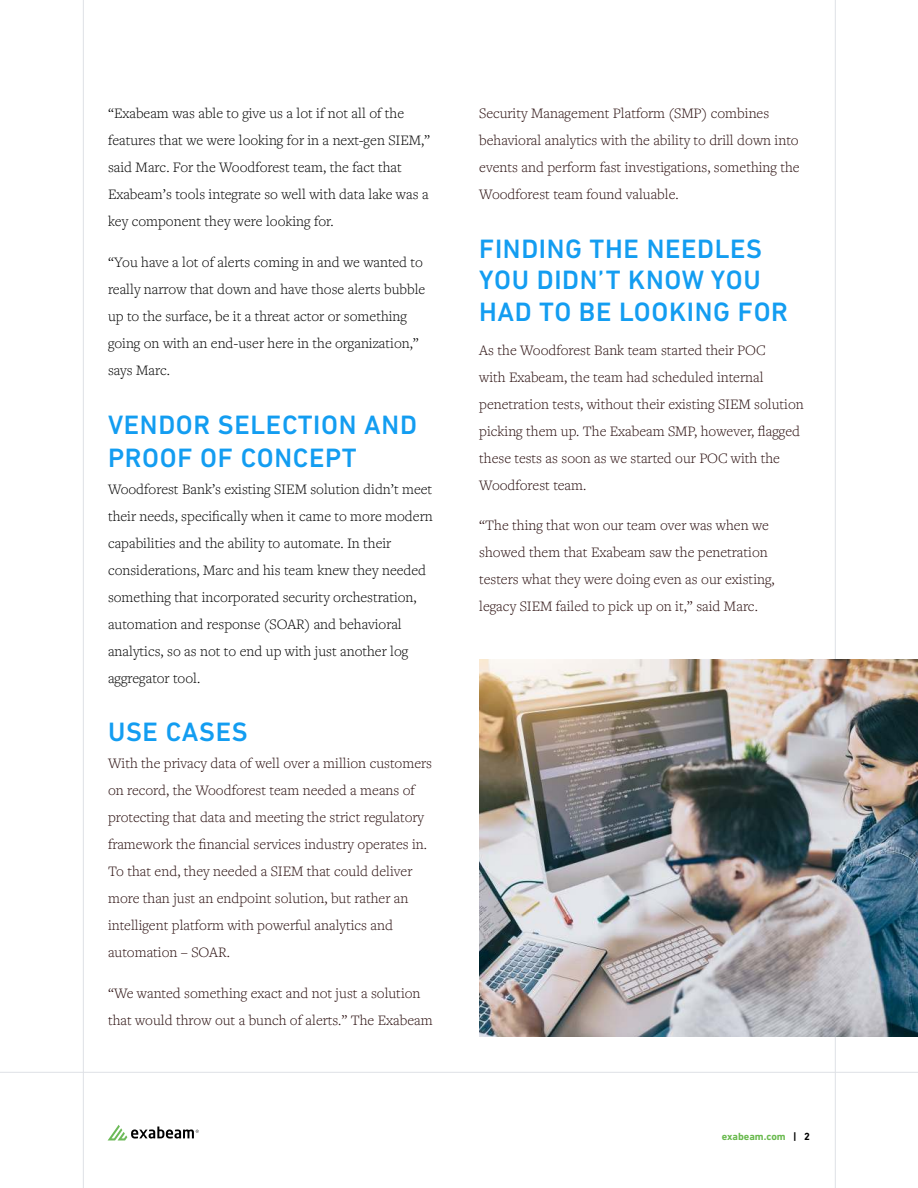
<style>
.page{position:relative;width:918px;height:1188px;background:#fff}
.page>*{position:absolute;margin:0;border:0;box-sizing:border-box;transform-origin:0 0}
.t1{font:500 27px/31.5px "DIN Next LT Pro";letter-spacing:.025em;color:#139df1}
.t2{font:300 15px/27px "Freight Text Pro";color:#2a0f0f}
.t3{font:300 15px/27px "Freight Text Pro";color:#000}
.t4{font:700 10.5px "DIN Next LT Pro";color:#6aba4f}
.s1{color:#000}
</style>
<div class="page">
<hr style="left:83px;top:0;width:1px;height:1188px;background:#dfe1e6">
<hr style="left:835px;top:0;width:1px;height:1188px;background:#dfe1e6">
<hr style="left:0;top:1072px;width:918px;height:1px;background:#dfe1e6">
<img style="left:479px;top:660px;width:439px;height:377px">
<svg style="left:108px;top:1125px;width:91px;height:15px"></svg>
<p class="t3" style="left:108px;top:102px;width:324px">“Exabeam was able to give us a lot if not all of the features that we were looking for in a next-gen SIEM,” said Marc. For the Woodforest team, the fact that Exabeam’s tools integrate so well with data lake was a key component they were looking for.</p>
<p class="t3" style="left:108px;top:250px;width:319px">“You have a lot of alerts coming in and we wanted to really narrow that down and have those alerts bubble up to the surface, be it a threat actor or something going on with an end-user here in the organization,” says Marc.</p>
<h1 class="t1" style="left:108px;top:410px;width:310px;line-height:32.4px">VENDOR SELECTION AND<br>PROOF OF CONCEPT</h1>
<p class="t3" style="left:108px;top:477px;width:326px">Woodforest Bank’s existing SIEM solution didn’t meet their needs, specifically when it came to more modern capabilities and the ability to automate. In their considerations, Marc and his team knew they needed something that incorporated security orchestration, automation and response (SOAR) and behavioral analytics, so as not to end up with just another log aggregator tool.</p>
<h1 class="t1" style="left:108px;top:718px;width:141px">USE CASES</h1>
<p class="t2" style="left:108px;top:752px;width:326px">With the privacy data of well over a million customers on record, the Woodforest team needed a means of protecting that data and meeting the strict regulatory framework the financial services industry operates in.<br>To that end, they needed a SIEM that could deliver more than just an endpoint solution, but rather an intelligent platform with powerful analytics and automation – SOAR.</p>
<p class="t2" style="left:108px;top:981px;width:326px">“We wanted something exact and not just a solution that would throw out a bunch of alerts.” The Exabeam</p>
<p class="t2" style="left:479px;top:102px;width:322px">Security Management Platform (SMP) combines behavioral analytics with the ability to drill down into events and perform fast investigations, something the Woodforest team found valuable.</p>
<h1 class="t1" style="left:479px;top:234px;width:310px">FINDING THE NEEDLES<br>YOU DIDN’T KNOW YOU<br>HAD TO BE LOOKING FOR</h1>
<p class="t2" style="left:479px;top:338px;width:326px">As the Woodforest Bank team started their POC<br>with Exabeam, the team had scheduled internal penetration tests, without their existing SIEM solution picking them up. The Exabeam SMP, however, flagged these tests as soon as we started our POC with the Woodforest team.</p>
<p class="t2" style="left:479px;top:513px;width:297px">“The thing that won our team over was when we showed them that Exabeam saw the penetration testers what they were doing even as our existing, legacy SIEM failed to pick up on it,” said Marc.</p>
<p class="t4" style="left:722px;top:1133px;width:90px">exabeam.com <span class="s1">| 2</span></p>
</div>
